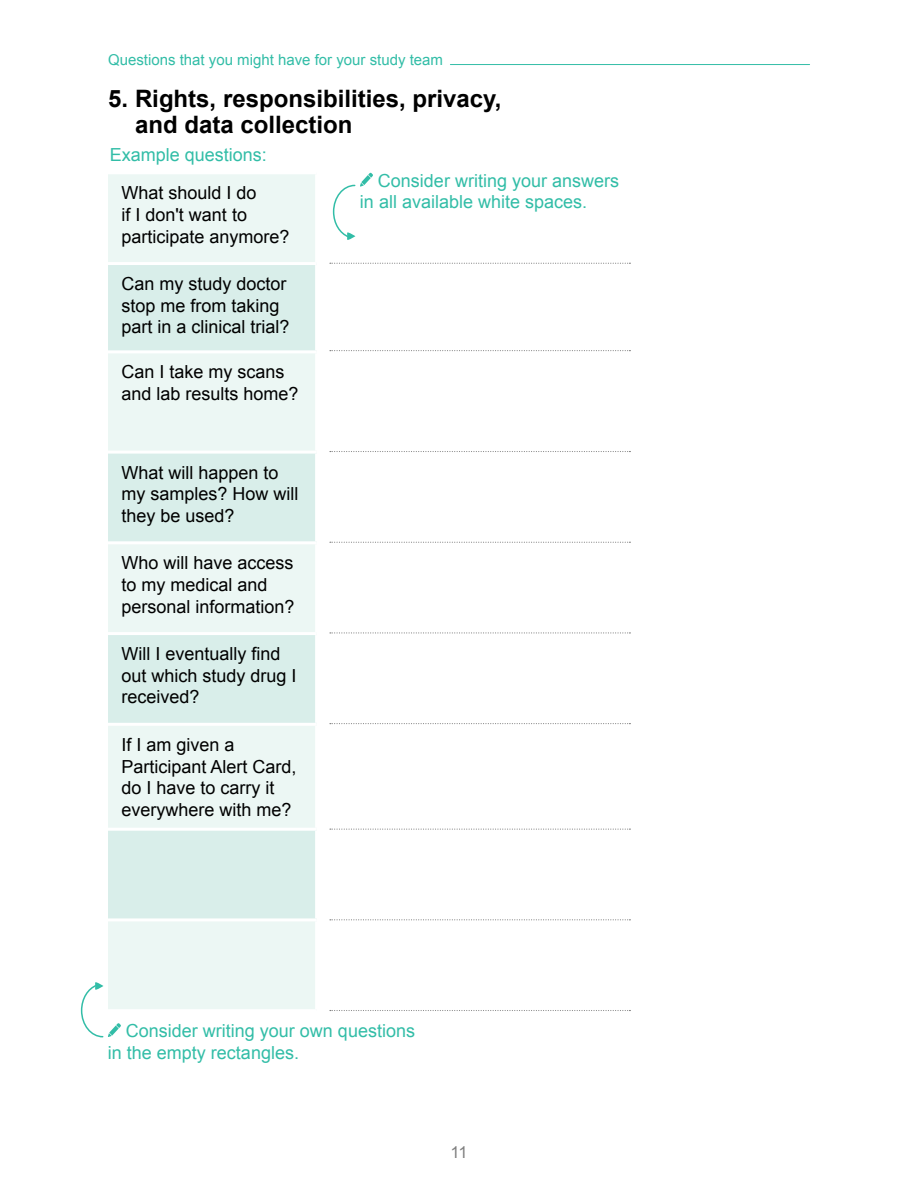
<style>
.page{position:relative;width:918px;height:1188px;background:#fff}
.page>*{position:absolute;margin:0;border:0;box-sizing:border-box;transform-origin:0 0}
.t1{font:700 24px/25.5px "Arial";color:#000}
.t2{font:18px/21.6px "Arial";color:#000}
.t3{font:18px/21.6px "Arial";color:#32bda7}
.t4{font:16.5px "Arial";color:#808080}
.t5{font:15px "Arial";color:#32bda7}
</style>
<div class="page">
<div style="left:108px;top:174px;width:207px;height:835px;background:#ecf7f4"></div>
<svg style="left:108px;top:265px;width:207px;height:653px;background:#e1f2ee"></svg>
<hr style="left:108px;top:262px;width:209px;height:3px;background:#fff">
<hr style="left:108px;top:350px;width:209px;height:3px;background:#fff">
<hr style="left:108px;top:632px;width:209px;height:3px;background:#fff">
<hr style="left:108px;top:723px;width:209px;height:3px;background:#fff">
<hr style="left:108px;top:828px;width:209px;height:3px;background:#fff">
<hr style="left:108px;top:451px;width:209px;height:3px;background:#fff">
<hr style="left:108px;top:541px;width:209px;height:3px;background:#fff">
<hr style="left:108px;top:918px;width:209px;height:3px;background:#fff">
<svg style="left:80px;top:981px;width:41px;height:57px"></svg>
<svg style="left:330px;top:263px;width:300px;height:1px"></svg>
<svg style="left:330px;top:723px;width:300px;height:1px"></svg>
<svg style="left:330px;top:350px;width:300px;height:1px"></svg>
<svg style="left:330px;top:829px;width:300px;height:1px"></svg>
<svg style="left:330px;top:451px;width:300px;height:1px"></svg>
<svg style="left:330px;top:919px;width:300px;height:1px"></svg>
<svg style="left:330px;top:542px;width:300px;height:1px"></svg>
<svg style="left:330px;top:1010px;width:300px;height:1px"></svg>
<svg style="left:330px;top:632px;width:300px;height:2px"></svg>
<hr style="left:450px;top:64px;width:360px;height:1px;background:#32bda7">
<svg style="left:332px;top:173px;width:41px;height:67px"></svg>
<p class="t5" style="left:108px;top:49px;width:337px">Questions that you might have for your study team</p>
<h1 class="t1" style="left:135px;top:87px;width:368px;text-indent:-27px">5. Rights, responsibilities, privacy, and data collection</h1>
<p class="t3" style="left:110px;top:144px;width:159px">Example questions:</p>
<p class="t2" style="left:122px;top:182px;width:170px">What should I do<br>if I don't want to participate anymore?</p>
<p class="t2" style="left:122px;top:273px;width:170px">Can my study doctor stop me from taking part in a clinical trial?</p>
<p class="t2" style="left:122px;top:361px;width:179px">Can I take my scans and lab results home?</p>
<p class="t2" style="left:122px;top:461px;width:179px">What will happen to my samples? How will they be used?</p>
<p class="t2" style="left:122px;top:552px;width:175px">Who will have access to my medical and personal information?</p>
<p class="t2" style="left:122px;top:643px;width:177px">Will I eventually find out which study drug I received?</p>
<p class="t2" style="left:122px;top:734px;width:177px">If I am given a<br>Participant Alert Card, do I have to carry it everywhere with me?</p>
<p class="t3" style="left:360px;top:170px;width:261px;text-indent:18px">Consider writing your answers in all available white spaces.</p>
<p class="t3" style="left:108px;top:1020px;width:309px;text-indent:18px">Consider writing your own questions in the empty rectangles.</p>
<p class="t4" style="left:450px;top:1141px;width:19px">11</p>
</div>
